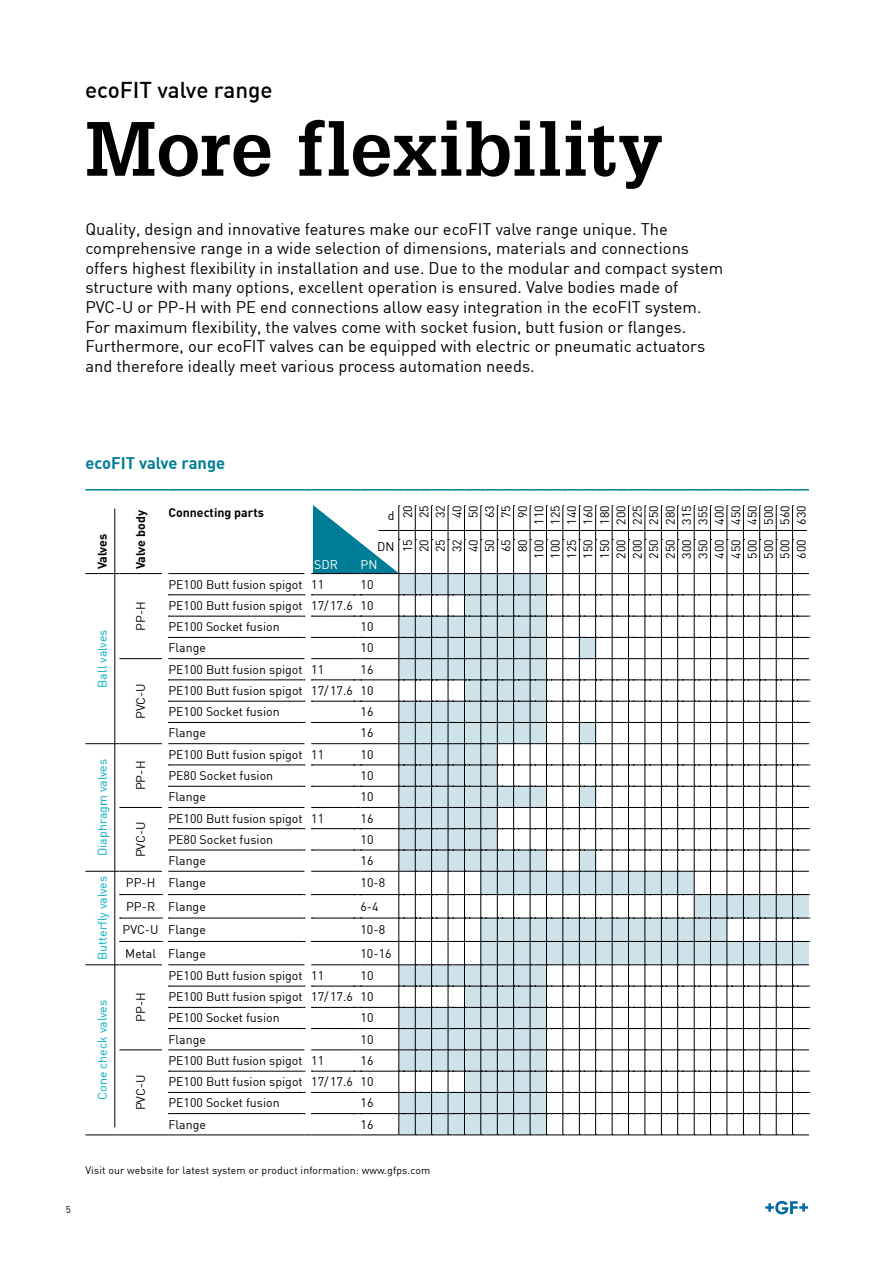
<style>
.page{position:relative;width:893px;height:1263px;background:#fff}
.page>*{position:absolute;margin:0;border:0;box-sizing:border-box;transform-origin:0 0}
.t1{font:700 75px "Glypha LT Pro";letter-spacing:.01em;color:#000}
.t2{font:500 22.5px "DIN";color:#000}
.t3{font:16.5px/19.5px "DIN";color:#000}
.t4{font:700 16.5px "DIN";color:#007d96}
.t5{font:12.3px/16.4px "DIN";color:#000;text-align:justify}
.t6{font:12.3px "DIN";color:#00adc5}
.t7{font:700 12.3px "DIN";color:#000}
.t8{font:12.3px "DIN";color:#fff}
.t9{font:10.5px "DIN";letter-spacing:.01em;color:#000}
.t10{font:9.75px "DIN";color:#000}
</style>
<div class="page">
<svg style="left:765px;top:1201px;width:43px;height:13px"></svg>
<hr style="left:85px;top:573px;width:34px;height:1px;background:#000">
<hr style="left:119px;top:573px;width:43px;height:1px;background:#000">
<hr style="left:119px;top:658px;width:43px;height:1px;background:#000">
<hr style="left:85px;top:743px;width:34px;height:1px;background:#000">
<hr style="left:119px;top:743px;width:43px;height:1px;background:#000">
<hr style="left:119px;top:807px;width:43px;height:1px;background:#000">
<hr style="left:85px;top:871px;width:34px;height:1px;background:#000">
<hr style="left:119px;top:871px;width:43px;height:1px;background:#000">
<hr style="left:85px;top:964px;width:34px;height:1px;background:#000">
<hr style="left:119px;top:964px;width:43px;height:1px;background:#000">
<hr style="left:119px;top:1049px;width:43px;height:1px;background:#000">
<hr style="left:85px;top:1135px;width:34px;height:1px;background:#000">
<hr style="left:119px;top:1135px;width:43px;height:1px;background:#000">
<hr style="left:85px;top:489px;width:34px;height:1px;background:#007d96">
<hr style="left:119px;top:489px;width:43px;height:1px;background:#007d96">
<hr style="left:168px;top:489px;width:136px;height:1px;background:#007d96">
<hr style="left:311px;top:489px;width:43px;height:1px;background:#007d96">
<hr style="left:361px;top:489px;width:38px;height:1px;background:#007d96">
<svg style="left:399px;top:489px;width:410px;height:1px"></svg>
<svg style="left:120px;top:505px;width:690px;height:631px"></svg>
<hr style="left:378px;top:530px;width:429px;height:1px;background:#000">
<hr style="left:115px;top:509px;width:1px;height:618px;background:#000">
<h2 class="t2" style="left:85px;top:75px;width:189px">ecoFIT valve range</h2>
<h1 class="t1" style="left:85px;top:103px;width:579px">More flexibility</h1>
<p class="t3" style="left:85px;top:219px;width:640px">Quality, design and innovative features make our ecoFIT valve range unique. The comprehensive range in a wide selection of dimensions, materials and connections offers highest flexibility in installation and use. Due to the modular and compact system structure with many options, excellent operation is ensured. Valve bodies made of PVC-U or PP-H with PE end connections allow easy integration in the ecoFIT system.<br>For maximum flexibility, the valves come with socket fusion, butt fusion or flanges.<br>Furthermore, our ecoFIT valves can be equipped with electric or pneumatic actuators and therefore ideally meet various process automation needs.</p>
<p class="t10" style="left:66px;top:1203px;width:7px">5</p>
<h3 class="t4" style="left:85px;top:453px;width:141px">ecoFIT valve range</h3>
<p class="t7" style="left:94px;top:569px;width:37px;rotate:-90deg">Valves</p>
<p class="t6" style="left:95px;top:688px;width:60px;rotate:-90deg">Ball valves</p>
<p class="t7" style="left:133px;top:569px;width:61px;rotate:-90deg">Valve body</p>
<p class="t7" style="left:168px;top:504px;width:97px">Connecting parts</p>
<p class="t5" style="left:388px;top:507px;width:8px">d</p>
<p class="t5" style="left:399px;top:525px;width:21px;text-align:center;rotate:-90deg">20<br>25<br>32<br>40<br>50<br>63<br>75<br>90<br>110<br>125<br>140<br>160<br>180<br>200<br>225<br>250<br>280<br>315<br>355<br>400<br>450<br>450<br>500<br>560<br>630</p>
<p class="t5" style="left:399px;top:559px;width:21px;text-align:center;rotate:-90deg">15<br>20<br>25<br>32<br>40<br>50<br>65<br>80<br>100<br>100<br>125<br>150<br>150<br>200<br>200<br>250<br>250<br>300<br>350<br>400<br>450<br>500<br>500<br>500<br>600</p>
<p class="t5" style="left:377px;top:539px;width:19px">DN</p>
<p class="t8" style="left:314px;top:557px;width:25px">SDR</p>
<p class="t8" style="left:361px;top:557px;width:18px">PN</p>
<p class="t5" style="left:132px;top:631px;width:31px;rotate:-90deg">PP-H</p>
<p class="t5" style="left:132px;top:719px;width:38px;rotate:-90deg">PVC-U</p>
<p class="t5" style="left:168px;top:576px;width:157px">PE100 Butt fusion spigot 11</p>
<p class="t5" style="left:168px;top:573px;width:207px;line-height:21.3px;text-indent:192px">10<br>PE100 Butt fusion spigot 17/17.6 10<br>PE100 Socket fusion</p>
<p class="t5" style="left:361px;top:618px;width:14px">10</p>
<p class="t5" style="left:168px;top:639px;width:39px">Flange</p>
<p class="t5" style="left:361px;top:639px;width:14px">10</p>
<p class="t5" style="left:168px;top:661px;width:157px">PE100 Butt fusion spigot 11</p>
<p class="t5" style="left:168px;top:658px;width:207px;line-height:21.3px;text-indent:192px">16<br>PE100 Butt fusion spigot 17/17.6 10<br>PE100 Socket fusion</p>
<p class="t5" style="left:361px;top:703px;width:14px">16</p>
<p class="t5" style="left:168px;top:724px;width:39px">Flange</p>
<p class="t5" style="left:361px;top:724px;width:14px">16</p>
<p class="t6" style="left:95px;top:856px;width:99px;rotate:-90deg">Diaphragm valves</p>
<p class="t5" style="left:132px;top:790px;width:31px;rotate:-90deg">PP-H</p>
<p class="t5" style="left:132px;top:857px;width:38px;rotate:-90deg">PVC-U</p>
<p class="t5" style="left:168px;top:746px;width:157px">PE100 Butt fusion spigot 11</p>
<p class="t5" style="left:361px;top:746px;width:14px">10</p>
<p class="t5" style="left:168px;top:767px;width:106px">PE80 Socket fusion</p>
<p class="t5" style="left:361px;top:767px;width:14px">10</p>
<p class="t5" style="left:168px;top:788px;width:39px">Flange</p>
<p class="t5" style="left:361px;top:788px;width:14px">10</p>
<p class="t5" style="left:168px;top:810px;width:157px">PE100 Butt fusion spigot 11</p>
<p class="t5" style="left:361px;top:810px;width:14px">16</p>
<p class="t5" style="left:168px;top:831px;width:106px">PE80 Socket fusion</p>
<p class="t5" style="left:361px;top:831px;width:14px">10</p>
<p class="t5" style="left:168px;top:852px;width:39px">Flange</p>
<p class="t5" style="left:361px;top:852px;width:14px">16</p>
<p class="t6" style="left:95px;top:960px;width:86px;rotate:-90deg">Butterfly valves</p>
<p class="t5" style="left:126px;top:874px;width:81px">PP-H Flange</p>
<p class="t5" style="left:361px;top:874px;width:26px">10-8</p>
<p class="t5" style="left:126px;top:898px;width:81px">PP-R Flange</p>
<p class="t5" style="left:360px;top:898px;width:20px">6-4</p>
<p class="t5" style="left:123px;top:921px;width:85px">PVC-U Flange</p>
<p class="t5" style="left:360px;top:921px;width:26px">10-8</p>
<p class="t5" style="left:125px;top:945px;width:82px">Metal Flange</p>
<p class="t5" style="left:360px;top:945px;width:33px">10-16</p>
<p class="t6" style="left:95px;top:1100px;width:101px;rotate:-90deg">Cone check valves</p>
<p class="t5" style="left:132px;top:1022px;width:31px;rotate:-90deg">PP-H</p>
<p class="t5" style="left:132px;top:1110px;width:38px;rotate:-90deg">PVC-U</p>
<p class="t5" style="left:168px;top:967px;width:157px">PE100 Butt fusion spigot 11</p>
<p class="t5" style="left:168px;top:964px;width:207px;line-height:21.3px;text-indent:192px">10<br>PE100 Butt fusion spigot 17/17.6 10<br>PE100 Socket fusion</p>
<p class="t5" style="left:361px;top:1009px;width:14px">10</p>
<p class="t5" style="left:168px;top:1031px;width:39px">Flange</p>
<p class="t5" style="left:361px;top:1031px;width:14px">10</p>
<p class="t5" style="left:168px;top:1052px;width:157px">PE100 Butt fusion spigot 11</p>
<p class="t5" style="left:168px;top:1049px;width:207px;line-height:21.3px;text-indent:192px">16<br>PE100 Butt fusion spigot 17/17.6 10<br>PE100 Socket fusion</p>
<p class="t5" style="left:361px;top:1094px;width:14px">16</p>
<p class="t5" style="left:168px;top:1116px;width:39px">Flange</p>
<p class="t5" style="left:361px;top:1116px;width:14px">16</p>
<p class="t9" style="left:85px;top:1163px;width:347px">Visit our website for latest system or product information: www.gfps.com</p>
</div>
